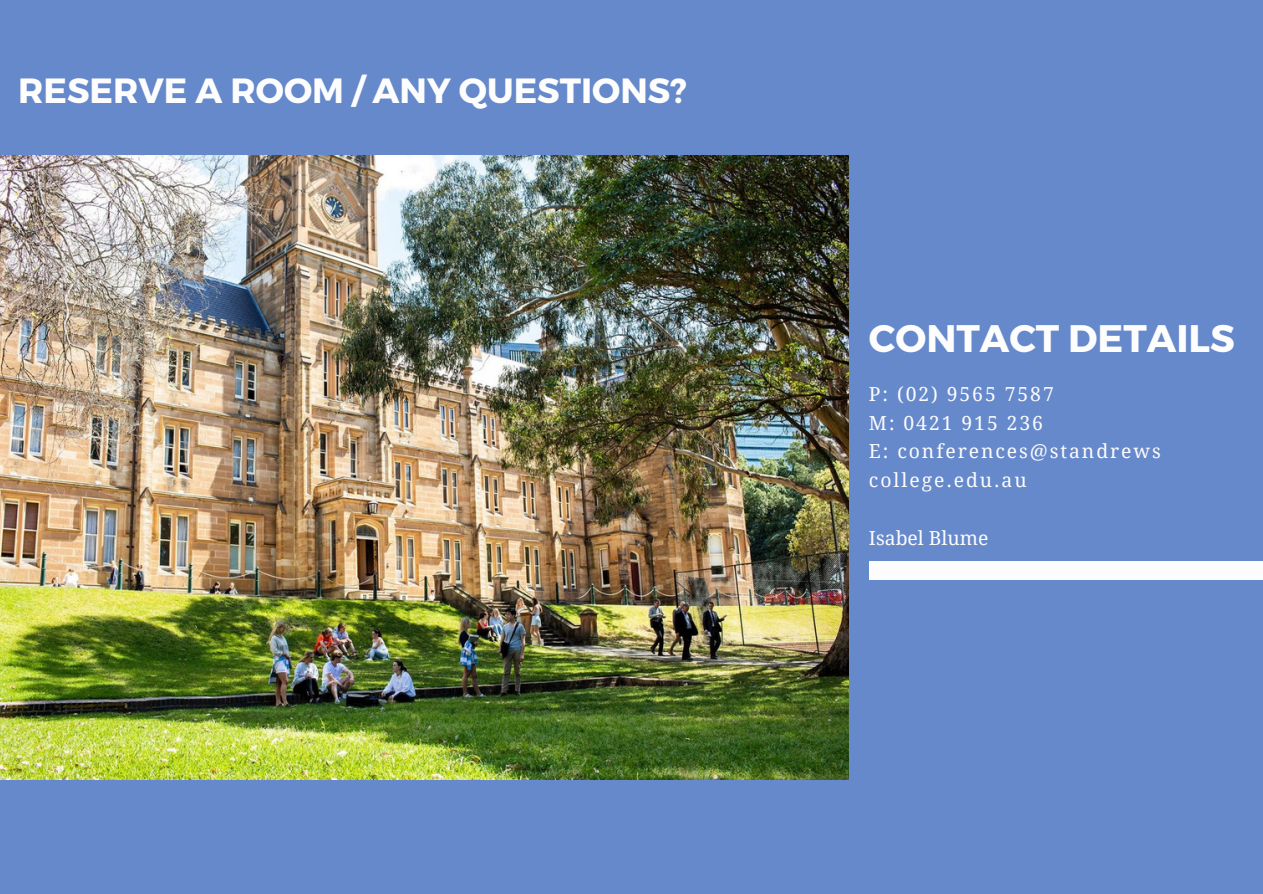
<style>
.page{position:relative;width:1263px;height:894px;background:#fff}
.page>*{position:absolute;margin:0;border:0;box-sizing:border-box;transform-origin:0 0}
.t1{font:700 38.4px "Montserrat";color:#fdfdfd}
.t2{font:700 34.95px "Montserrat";color:#fdfdfd}
.t3{font:19.35px "Droid Serif";letter-spacing:.1em;color:#fcfcfc}
.t4{font:19.35px "Droid Serif";color:#fcfcfc}
</style>
<div class="page">
<div style="left:0;top:0;width:1263px;height:893px;background:#6689cc"></div>
<img style="left:0;top:155px;width:848px;height:623px">
<div style="left:869px;top:561px;width:394px;height:18px;background:#fcfcfc"></div>
<p class="t2" style="left:18px;top:68px;width:670px">RESERVE A ROOM / ANY QUESTIONS?</p>
<p class="t1" style="left:869px;top:313px;width:367px">CONTACT DETAILS</p>
<p class="t3" style="left:869px;top:382px;width:186px">P: (02) 9565 7587</p>
<p class="t3" style="left:869px;top:411px;width:176px">M: 0421 915 236</p>
<p class="t3" style="left:869px;top:440px;width:293px">E: conferences@standrews</p>
<p class="t3" style="left:869px;top:469px;width:159px">college.edu.au</p>
<p class="t4" style="left:869px;top:526px;width:121px">Isabel Blume</p>
</div>
